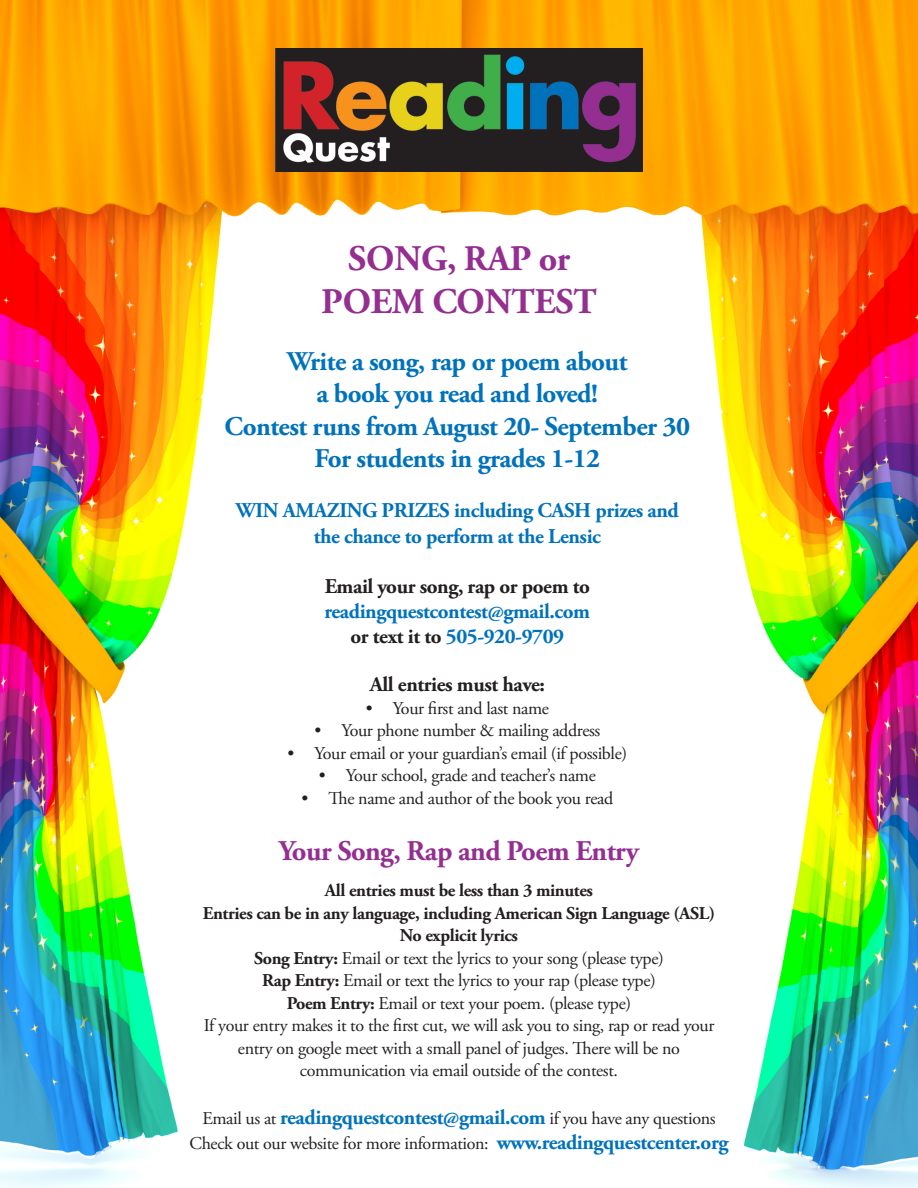
<style>
.page{position:relative;width:918px;height:1188px;background:#fff}
.page>*{position:absolute;margin:0;border:0;box-sizing:border-box;transform-origin:0 0}
.t1{font:700 36px/43.2px "Adobe Garamond Pro";letter-spacing:-.005em;color:#942e91;text-align:center}
.t2{font:700 28.5px "Adobe Garamond Pro";letter-spacing:-.02em;color:#942e91}
.t3{font:700 27px/32.4px "Adobe Garamond Pro";letter-spacing:-.02em;color:#0072bc;text-align:center}
.t4{font:700 21px "Adobe Garamond Pro";letter-spacing:-.02em;color:#0072bc}
.t5{font:700 21px "Adobe Garamond Pro";letter-spacing:-.02em;color:#231f20}
.t6{font:18px/22.5px "Adobe Garamond Pro";letter-spacing:-.02em;color:#231f20;text-align:center}
.t7{font:700 18px "Adobe Garamond Pro";letter-spacing:-.02em;color:#231f20}
.s1{color:#231f20}
.s2{font-weight:700}
.s3{font-weight:700;font-size:21px;color:#0072bc}
</style>
<div class="page">
<img style="left:0;top:0;width:918px;height:1188px">
<img style="left:275px;top:48px;width:368px;height:124px">
<p class="t1" style="left:321px;top:238px;width:277px">SONG, RAP or<br>POEM CONTEST</p>
<p class="t3" style="left:225px;top:346px;width:467px">Write a song, rap or poem about<br>a book you read and loved!<br>Contest runs from August 20- September 30</p>
<p class="t3" style="left:314px;top:443px;width:287px">For students in grades 1-12</p>
<p class="t4" style="left:236px;top:499px;width:445px">WIN AMAZING PRIZES including CASH prizes and</p>
<p class="t4" style="left:314px;top:524px;width:289px">the chance to perform at the Lensic</p>
<p class="t5" style="left:325px;top:574px;width:267px">Email your song, rap or poem to</p>
<p class="t4" style="left:325px;top:599px;width:267px">readingquestcontest@gmail.com</p>
<p class="t4" style="left:351px;top:625px;width:215px"><span class="s1">or text it to</span> 505-920-9709</p>
<p class="t5" style="left:370px;top:672px;width:177px">All entries must have:</p>
<p class="t6" style="left:366px;top:697px;width:185px">• Your first and last name</p>
<p class="t6" style="left:314px;top:720px;width:287px">• Your phone number &amp; mailing address</p>
<p class="t6" style="left:288px;top:742px;width:341px">• Your email or your guardian’s email (if possible)</p>
<p class="t6" style="left:319px;top:765px;width:279px">• Your school, grade and teacher’s name</p>
<p class="t6" style="left:302px;top:787px;width:313px">• The name and author of the book you read</p>
<p class="t2" style="left:279px;top:834px;width:362px">Your Song, Rap and Poem Entry</p>
<p class="t7" style="left:325px;top:880px;width:270px">All entries must be less than 3 minutes</p>
<p class="t7" style="left:203px;top:902px;width:514px">Entries can be in any language, including American Sign Language (ASL)</p>
<p class="t7" style="left:400px;top:925px;width:120px">No explicit lyrics</p>
<p class="t6" style="left:254px;top:947px;width:411px"><span class="s2">Song Entry:</span> Email or text the lyrics to your song (please type)</p>
<p class="t6" style="left:262px;top:970px;width:395px"><span class="s2">Rap Entry:</span> Email or text the lyrics to your rap (please type)</p>
<p class="t6" style="left:287px;top:992px;width:346px"><span class="s2">Poem Entry:</span> Email or text your poem. (please type)</p>
<p class="t6" style="left:204px;top:1015px;width:512px">If your entry makes it to the first cut, we will ask you to sing, rap or read your entry on google meet with a small panel of judges. There will be no communication via email outside of the contest.</p>
<p class="t6" style="left:202px;top:1107px;width:515px">Email us at <span class="s3">readingquestcontest@gmail.com</span> if you have any questions</p>
<p class="t6" style="left:190px;top:1133px;width:540px">Check out our website for more information: <span class="s3">www.readingquestcenter.org</span></p>
</div>
